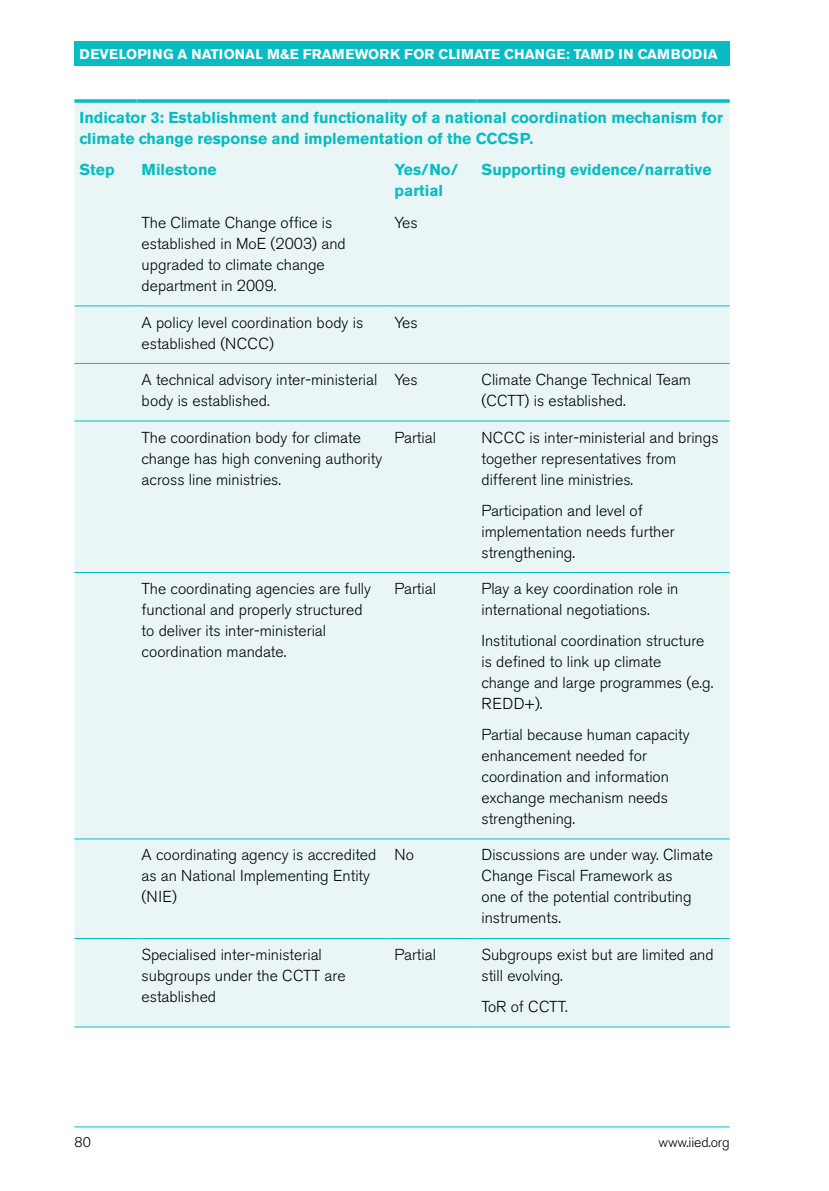
<style>
.page{position:relative;width:829px;height:1191px;background:#fff}
.page>*{position:absolute;margin:0;border:0;box-sizing:border-box;transform-origin:0 0}
.t1{font:300 15.75px/21px "Akzidenz Grotesk BE";color:#000}
.t2{font:700 15.75px/21px "Akzidenz Grotesk BE";color:#08bcc1}
.t3{font:700 14px "Akzidenz Grotesk BE";letter-spacing:.01em;color:#fff}
.t4{font:300 14px "Akzidenz Grotesk BE";letter-spacing:-.01em;color:#000}
</style>
<div class="page">
<div style="left:74px;top:41px;width:655px;height:25px;background:#08bcc1"></div>
<hr style="left:74px;top:1126px;width:655px;height:1px;background:#08bcc1">
<div style="left:74px;top:103px;width:655px;height:923px;background:#eaf6f6"></div>
<hr style="left:74px;top:305px;width:63px;height:1px;background:#08bcc1">
<hr style="left:137px;top:305px;width:252px;height:1px;background:#08bcc1">
<hr style="left:389px;top:305px;width:87px;height:1px;background:#08bcc1">
<hr style="left:476px;top:305px;width:253px;height:1px;background:#08bcc1">
<hr style="left:74px;top:363px;width:63px;height:1px;background:#08bcc1">
<hr style="left:137px;top:363px;width:252px;height:1px;background:#08bcc1">
<hr style="left:389px;top:363px;width:87px;height:1px;background:#08bcc1">
<hr style="left:476px;top:363px;width:253px;height:1px;background:#08bcc1">
<hr style="left:74px;top:420px;width:63px;height:1px;background:#08bcc1">
<hr style="left:137px;top:420px;width:252px;height:1px;background:#08bcc1">
<hr style="left:389px;top:420px;width:87px;height:1px;background:#08bcc1">
<hr style="left:476px;top:420px;width:253px;height:1px;background:#08bcc1">
<hr style="left:74px;top:572px;width:63px;height:1px;background:#08bcc1">
<hr style="left:137px;top:572px;width:252px;height:1px;background:#08bcc1">
<hr style="left:389px;top:572px;width:87px;height:1px;background:#08bcc1">
<hr style="left:476px;top:572px;width:253px;height:1px;background:#08bcc1">
<hr style="left:74px;top:838px;width:63px;height:1px;background:#08bcc1">
<hr style="left:137px;top:838px;width:252px;height:1px;background:#08bcc1">
<hr style="left:389px;top:838px;width:87px;height:1px;background:#08bcc1">
<hr style="left:476px;top:838px;width:253px;height:1px;background:#08bcc1">
<hr style="left:74px;top:938px;width:63px;height:1px;background:#08bcc1">
<hr style="left:137px;top:938px;width:252px;height:1px;background:#08bcc1">
<hr style="left:389px;top:938px;width:87px;height:1px;background:#08bcc1">
<hr style="left:476px;top:938px;width:253px;height:1px;background:#08bcc1">
<hr style="left:74px;top:1026px;width:63px;height:1px;background:#08bcc1">
<hr style="left:137px;top:1026px;width:252px;height:1px;background:#08bcc1">
<hr style="left:389px;top:1026px;width:87px;height:1px;background:#08bcc1">
<hr style="left:476px;top:1026px;width:253px;height:1px;background:#08bcc1">
<svg style="left:74px;top:99px;width:63px;height:4px"></svg>
<svg style="left:137px;top:99px;width:252px;height:4px"></svg>
<svg style="left:389px;top:99px;width:87px;height:4px"></svg>
<svg style="left:476px;top:99px;width:253px;height:4px"></svg>
<p class="t3" style="left:79px;top:46px;width:639px">Developing a national M&amp;E fram ework for climate change: TAMD in Cam bodia</p>
<p class="t2" style="left:79px;top:107px;width:645px">Indicator 3: Establishment and functionality of a national coordination mechanism for climate change response and implementation of the CCCSP.</p>
<p class="t2" style="left:79px;top:160px;width:37px">Step</p>
<p class="t2" style="left:141px;top:160px;width:77px">Milestone</p>
<p class="t2" style="left:394px;top:160px;width:65px">Yes/No/ partial</p>
<p class="t2" style="left:481px;top:160px;width:231px">Supporting evidence/narrative</p>
<p class="t1" style="left:141px;top:212px;width:206px">The Climate Change office is established in MoE (2003) and upgraded to climate change department in 2009.</p>
<p class="t1" style="left:394px;top:212px;width:24px">Yes</p>
<p class="t1" style="left:141px;top:312px;width:223px">A policy level coordination body is established (NCCC)</p>
<p class="t1" style="left:394px;top:312px;width:24px">Yes</p>
<p class="t1" style="left:141px;top:369px;width:237px">A technical advisory inter-ministerial body is established.</p>
<p class="t1" style="left:394px;top:369px;width:24px">Yes</p>
<p class="t1" style="left:481px;top:369px;width:211px">Climate Change Technical Team (CCTT) is established.</p>
<p class="t1" style="left:141px;top:427px;width:242px">The coordination body for climate change has high convening authority across line ministries.</p>
<p class="t1" style="left:394px;top:427px;width:43px">Partial</p>
<p class="t1" style="left:481px;top:427px;width:238px">NCCC is inter-ministerial and brings together representatives from different line ministries.</p>
<p class="t1" style="left:481px;top:500px;width:195px">Participation and level of implementation needs further strengthening.</p>
<p class="t1" style="left:141px;top:578px;width:231px">The coordinating agencies are fully functional and properly structured to deliver its inter-ministerial coordination mandate.</p>
<p class="t1" style="left:394px;top:578px;width:43px">Partial</p>
<p class="t1" style="left:481px;top:578px;width:198px">Play a key coordination role in international negotiations.</p>
<p class="t1" style="left:481px;top:630px;width:233px">Institutional coordination structure is defined to link up climate change and large programmes (e.g.<br>REDD+).</p>
<p class="t1" style="left:481px;top:724px;width:210px">Partial because human capacity enhancement needed for coordination and information exchange mechanism needs strengthening.</p>
<p class="t1" style="left:141px;top:845px;width:236px">A coordinating agency is accredited as an National Implementing Entity (NIE)</p>
<p class="t1" style="left:394px;top:845px;width:21px">No</p>
<p class="t1" style="left:481px;top:845px;width:233px">Discussions are under way. Climate<br>Change Fiscal Framework as<br>one of the potential contributing instruments.</p>
<p class="t1" style="left:141px;top:944px;width:205px">Specialised inter-ministerial subgroups under the CCTT are established</p>
<p class="t1" style="left:394px;top:944px;width:43px">Partial</p>
<p class="t1" style="left:481px;top:944px;width:234px">Subgroups exist but are limited and still evolving.</p>
<p class="t1" style="left:481px;top:996px;width:88px">ToR of CCTT.</p>
<p class="t4" style="left:74px;top:1134px;width:18px">80</p>
<p class="t4" style="left:658px;top:1134px;width:73px">www.iied.org</p>
</div>
